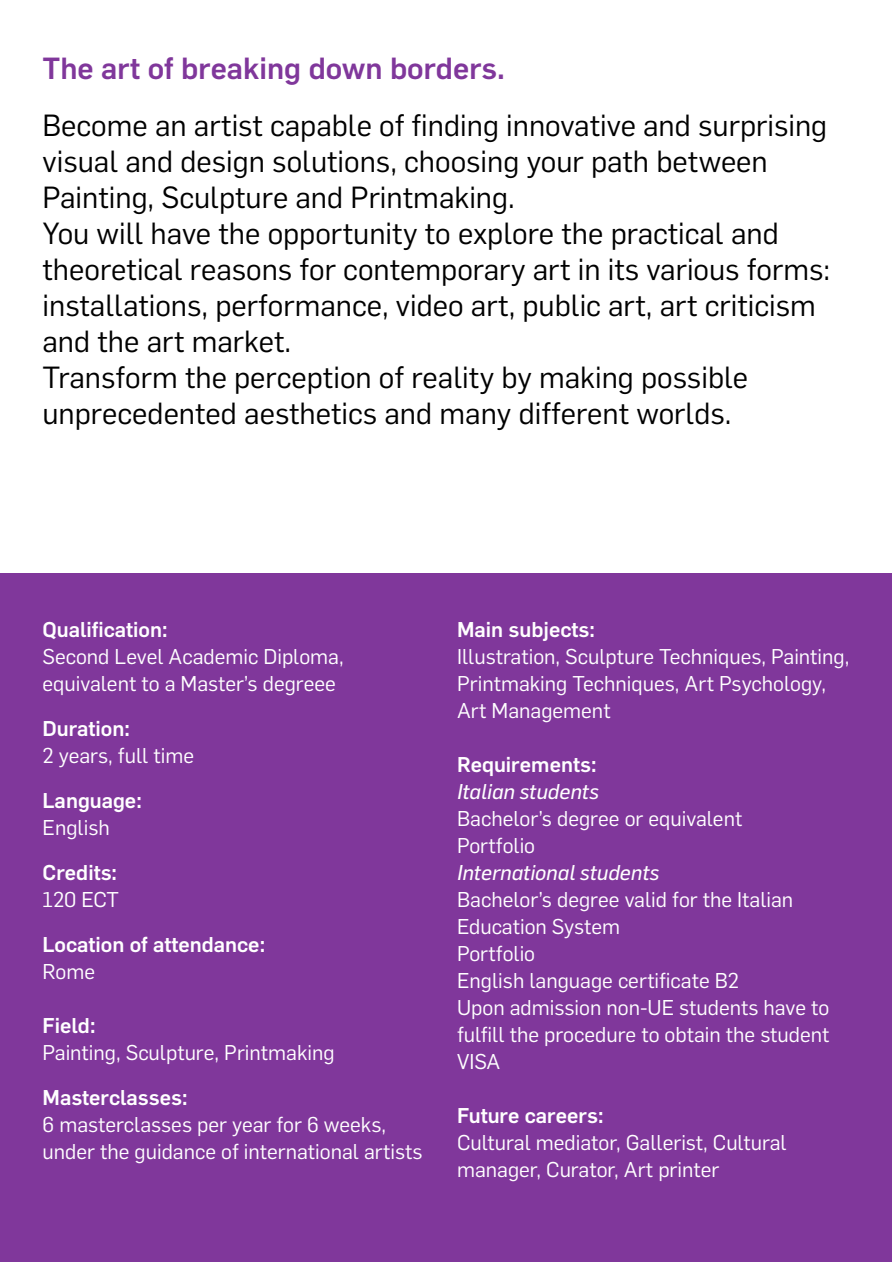
<style>
.page{position:relative;width:893px;height:1263px;background:#fff}
.page>*{position:absolute;margin:0;border:0;box-sizing:border-box;transform-origin:0 0}
.t1{font:30px/36px "Flama";color:#000}
.t2{font:500 30px "Flama";color:#80379b}
.t3{font:21px/27px "Flama";color:#fff}
.t4{font:500 21px "Flama";color:#fff}
.t5{font:italic 21px "Flama Basic";color:#fff}
</style>
<div class="page">
<div style="left:1px;top:574px;width:891px;height:688px;background:#80379b"></div>
<h1 class="t2" style="left:43px;top:46px;width:464px">The art of breaking down borders.</h1>
<p class="t1" style="left:43px;top:105px;width:789px">Become an artist capable of finding innovative and surprising visual and design solutions, choosing your path between Painting, Sculpture and Printmaking.<br>You will have the opportunity to explore the practical and theoretical reasons for contemporary art in its various forms: installations, performance, video art, public art, art criticism and the art market.<br>Transform the perception of reality by making possible unprecedented aesthetics and many different worlds.</p>
<p class="t4" style="left:43px;top:614px;width:127px">Qualification:</p>
<p class="t3" style="left:43px;top:641px;width:303px">Second Level Academic Diploma, equivalent to a Master’s degreee</p>
<p class="t4" style="left:43px;top:713px;width:89px">Duration:</p>
<p class="t3" style="left:43px;top:740px;width:153px">2 years, full time</p>
<p class="t4" style="left:43px;top:785px;width:101px">Language:</p>
<p class="t3" style="left:43px;top:812px;width:69px">English</p>
<p class="t4" style="left:43px;top:857px;width:76px">Credits:</p>
<p class="t3" style="left:43px;top:884px;width:78px">120 ECT</p>
<p class="t4" style="left:43px;top:929px;width:224px">Location of attendance:</p>
<p class="t3" style="left:43px;top:956px;width:54px">Rome</p>
<p class="t4" style="left:43px;top:1010px;width:54px">Field:</p>
<p class="t3" style="left:43px;top:1037px;width:294px">Painting, Sculpture, Printmaking</p>
<p class="t4" style="left:43px;top:1082px;width:147px">Masterclasses:</p>
<p class="t3" style="left:43px;top:1109px;width:381px">6 masterclasses per year for 6 weeks, under the guidance of international artists</p>
<p class="t4" style="left:457px;top:614px;width:139px">Main subjects:</p>
<p class="t3" style="left:457px;top:641px;width:394px">Illustration, Sculpture Techniques, Painting,<br>Printmaking Techniques, Art Psychology,<br>Art Management</p>
<p class="t4" style="left:457px;top:749px;width:141px">Requirements:</p>
<p class="t5" style="left:457px;top:777px;width:143px">Italian students</p>
<p class="t3" style="left:457px;top:803px;width:287px">Bachelor’s degree or equivalent<br>Portfolio</p>
<p class="t5" style="left:457px;top:858px;width:204px">International students</p>
<p class="t3" style="left:457px;top:884px;width:374px">Bachelor’s degree valid for the Italian<br>Education System<br>Portfolio<br>English language certificate B2<br>Upon admission non-UE students have to fulfill the procedure to obtain the student<br>VISA</p>
<p class="t4" style="left:457px;top:1100px;width:148px">Future careers:</p>
<p class="t3" style="left:457px;top:1127px;width:331px">Cultural mediator, Gallerist, Cultural manager, Curator, Art printer</p>
</div>
